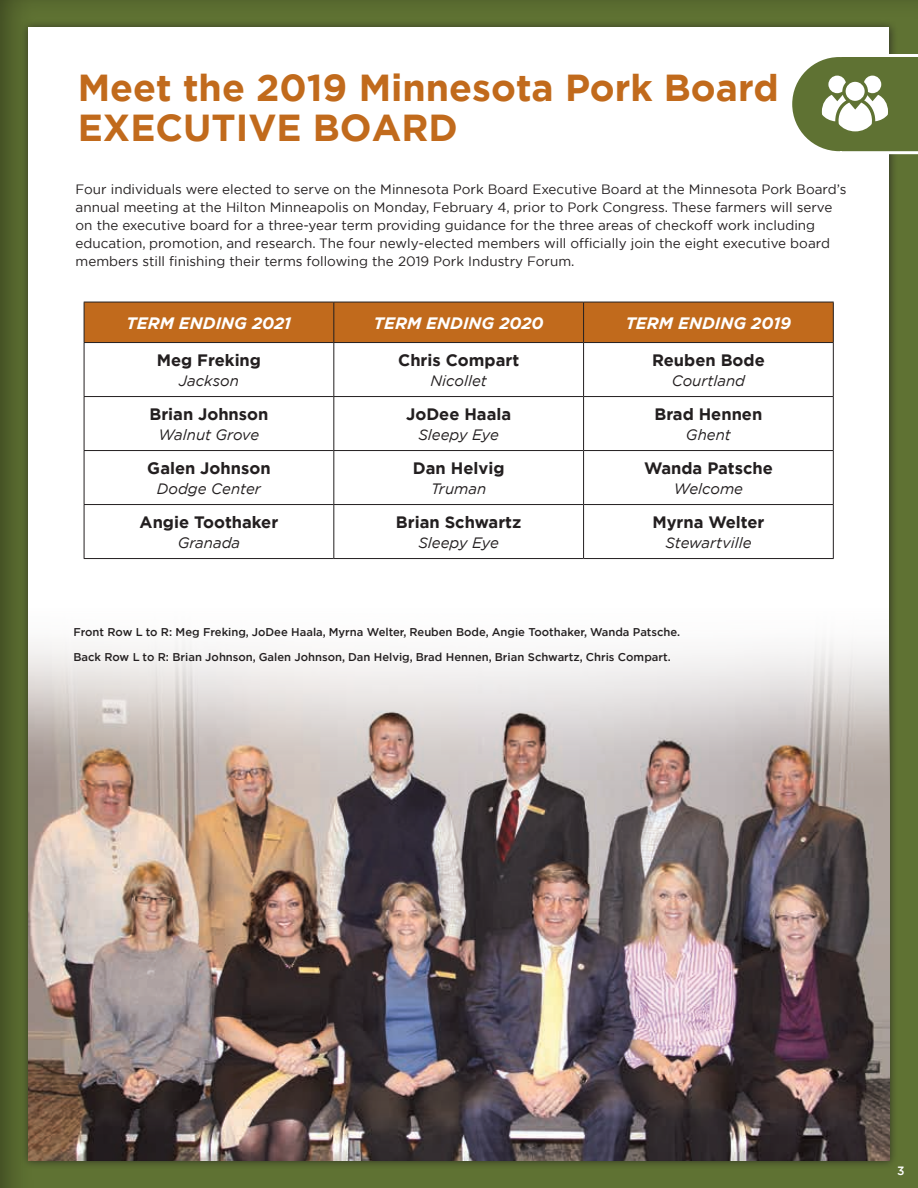
<style>
.page{position:relative;width:918px;height:1188px;background:#fff}
.page>*{position:absolute;margin:0;border:0;box-sizing:border-box;transform-origin:0 0}
.t1{font:700 37.5px/40.5px "Gotham";color:#c16a1c}
.t2{font:700 16.5px "Gotham";color:#231f20}
.t3{font:italic 700 16.5px "Gotham";color:#fff}
.t4{font:italic 15px "Gotham";color:#231f20}
.t5{font:13.5px/18px "Gotham";color:#231f20}
.t6{font:500 12px "Gotham";color:#fff}
.t7{font:500 11.25px/24.3px "Gotham";color:#231f20}
</style>
<div class="page">
<div style="left:0;top:0;width:918px;height:1188px;background:#231f20;opacity:.5"></div>
<div style="left:20px;top:19px;width:878px;height:1150px;background:#231f20;opacity:.75"></div>
<div style="left:29px;top:27px;width:860px;height:1134px;background:#fff"></div>
<img style="left:29px;top:642px;width:860px;height:519px">
<svg style="left:792px;top:52px;width:126px;height:104px"></svg>
<div style="left:85px;top:303px;width:748px;height:39px;background:#c16a1c"></div>
<hr style="left:84px;top:302px;width:250px;height:1px;background:#231f20">
<hr style="left:84px;top:302px;width:1px;height:40px;background:#231f20">
<hr style="left:334px;top:302px;width:250px;height:1px;background:#231f20">
<hr style="left:333px;top:302px;width:1px;height:40px;background:#231f20">
<hr style="left:584px;top:302px;width:250px;height:1px;background:#231f20">
<hr style="left:583px;top:302px;width:1px;height:40px;background:#231f20">
<hr style="left:833px;top:302px;width:1px;height:40px;background:#231f20">
<hr style="left:84px;top:342px;width:250px;height:1px;background:#231f20">
<hr style="left:84px;top:343px;width:1px;height:53px;background:#231f20">
<hr style="left:334px;top:342px;width:250px;height:1px;background:#231f20">
<hr style="left:333px;top:343px;width:1px;height:53px;background:#231f20">
<hr style="left:584px;top:342px;width:250px;height:1px;background:#231f20">
<hr style="left:583px;top:343px;width:1px;height:53px;background:#231f20">
<hr style="left:833px;top:343px;width:1px;height:53px;background:#231f20">
<hr style="left:84px;top:396px;width:250px;height:1px;background:#231f20">
<hr style="left:84px;top:397px;width:1px;height:53px;background:#231f20">
<hr style="left:334px;top:396px;width:250px;height:1px;background:#231f20">
<hr style="left:333px;top:397px;width:1px;height:53px;background:#231f20">
<hr style="left:584px;top:396px;width:250px;height:1px;background:#231f20">
<hr style="left:583px;top:397px;width:1px;height:53px;background:#231f20">
<hr style="left:833px;top:397px;width:1px;height:53px;background:#231f20">
<hr style="left:84px;top:450px;width:250px;height:1px;background:#231f20">
<hr style="left:84px;top:451px;width:1px;height:53px;background:#231f20">
<hr style="left:334px;top:450px;width:250px;height:1px;background:#231f20">
<hr style="left:333px;top:451px;width:1px;height:53px;background:#231f20">
<hr style="left:584px;top:450px;width:250px;height:1px;background:#231f20">
<hr style="left:583px;top:451px;width:1px;height:53px;background:#231f20">
<hr style="left:833px;top:451px;width:1px;height:53px;background:#231f20">
<hr style="left:84px;top:504px;width:250px;height:1px;background:#231f20">
<hr style="left:84px;top:505px;width:1px;height:53px;background:#231f20">
<hr style="left:334px;top:504px;width:250px;height:1px;background:#231f20">
<hr style="left:333px;top:505px;width:1px;height:53px;background:#231f20">
<hr style="left:584px;top:504px;width:250px;height:1px;background:#231f20">
<hr style="left:583px;top:505px;width:1px;height:53px;background:#231f20">
<hr style="left:833px;top:505px;width:1px;height:53px;background:#231f20">
<hr style="left:84px;top:558px;width:250px;height:1px;background:#231f20">
<hr style="left:334px;top:558px;width:250px;height:1px;background:#231f20">
<hr style="left:584px;top:558px;width:250px;height:1px;background:#231f20">
<h1 class="t1" style="left:78px;top:67px;width:702px">Meet the 2019 Minnesota Pork Board<br>EXECUTIVE BOARD</h1>
<p class="t5" style="left:76px;top:180px;width:772px">Four individuals were elected to serve on the Minnesota Pork Board Executive Board at the Minnesota Pork Board’s annual meeting at the Hilton Minneapolis on Monday, February 4, prior to Pork Congress. These farmers will serve on the executive board for a three-year term providing guidance for the three areas of checkoff work including education, promotion, and research. The four newly-elected members will officially join the eight executive board members still finishing their terms following the 2019 Pork Industry Forum.</p>
<p class="t3" style="left:127px;top:312px;width:166px">TERM ENDING 2021</p>
<p class="t3" style="left:374px;top:312px;width:171px">TERM ENDING 2020</p>
<p class="t3" style="left:626px;top:312px;width:167px">TERM ENDING 2019</p>
<p class="t2" style="left:157px;top:350px;width:106px">Meg Freking</p>
<p class="t4" style="left:179px;top:371px;width:62px">Jackson</p>
<p class="t2" style="left:398px;top:350px;width:123px">Chris Compart</p>
<p class="t4" style="left:431px;top:371px;width:58px">Nicollet</p>
<p class="t2" style="left:652px;top:350px;width:114px">Reuben Bode</p>
<p class="t4" style="left:672px;top:371px;width:75px">Courtland</p>
<p class="t2" style="left:149px;top:404px;width:120px">Brian Johnson</p>
<p class="t4" style="left:159px;top:425px;width:102px">Walnut Grove</p>
<p class="t2" style="left:406px;top:404px;width:107px">JoDee Haala</p>
<p class="t4" style="left:418px;top:425px;width:82px">Sleepy Eye</p>
<p class="t2" style="left:655px;top:404px;width:109px">Brad Hennen</p>
<p class="t4" style="left:686px;top:425px;width:46px">Ghent</p>
<p class="t2" style="left:147px;top:458px;width:125px">Galen Johnson</p>
<p class="t4" style="left:157px;top:479px;width:106px">Dodge Center</p>
<p class="t2" style="left:413px;top:458px;width:93px">Dan Helvig</p>
<p class="t4" style="left:431px;top:479px;width:57px">Truman</p>
<p class="t2" style="left:644px;top:458px;width:130px">Wanda Patsche</p>
<p class="t4" style="left:674px;top:479px;width:71px">Welcome</p>
<p class="t2" style="left:140px;top:512px;width:140px">Angie Toothaker</p>
<p class="t4" style="left:178px;top:533px;width:64px">Granada</p>
<p class="t2" style="left:396px;top:512px;width:127px">Brian Schwartz</p>
<p class="t4" style="left:418px;top:533px;width:82px">Sleepy Eye</p>
<p class="t2" style="left:652px;top:512px;width:114px">Myrna Welter</p>
<p class="t4" style="left:665px;top:533px;width:88px">Stewartville</p>
<p class="t7" style="left:73px;top:620px;width:608px">Front Row L to R: Meg Freking, JoDee Haala, Myrna Welter, Reuben Bode, Angie Toothaker, Wanda Patsche.<br>Back Row L to R: Brian Johnson, Galen Johnson, Dan Helvig, Brad Hennen, Brian Schwartz, Chris Compart.</p>
<p class="t6" style="left:897px;top:1162px;width:9px">3</p>
</div>
